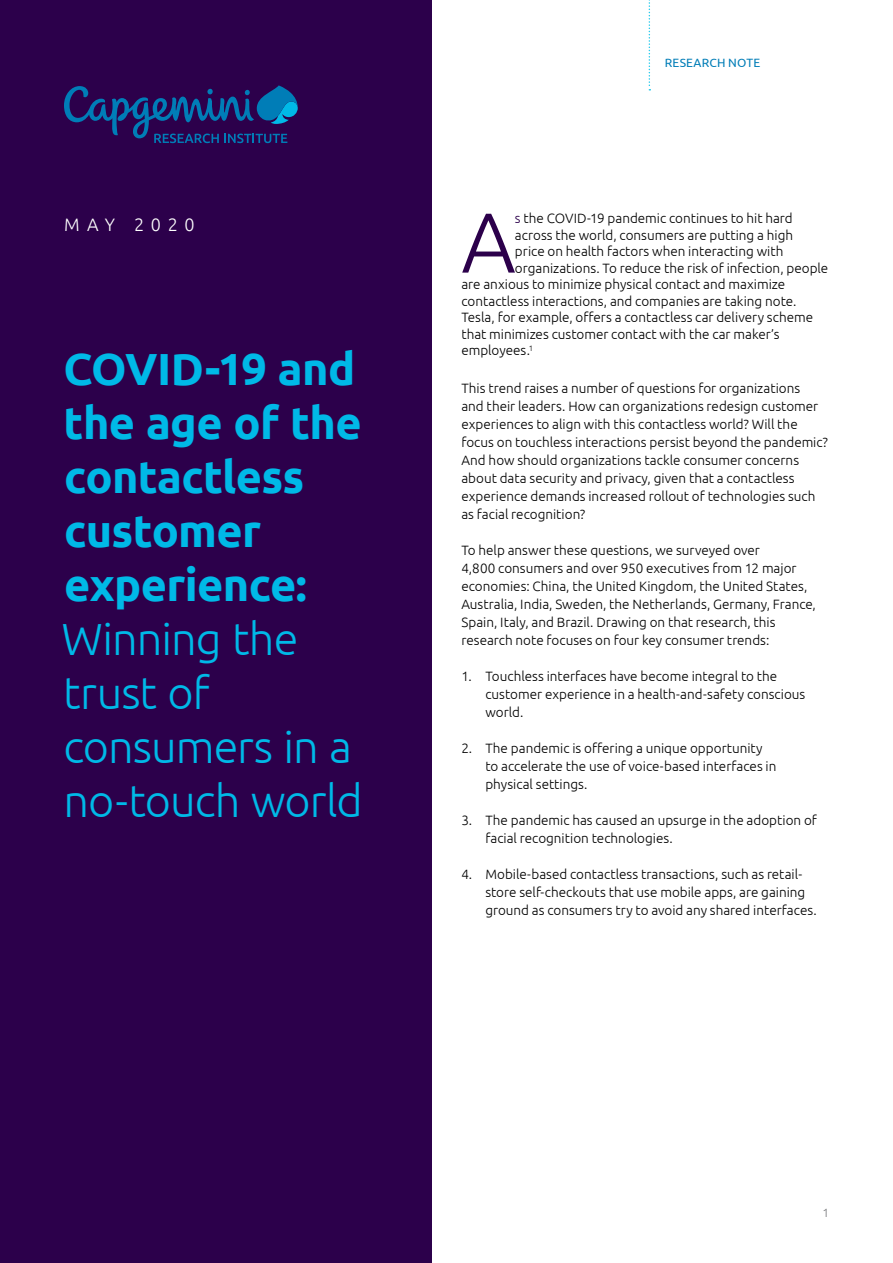
<style>
.page{position:relative;width:893px;height:1263px;background:#fff}
.page>*{position:absolute;margin:0;border:0;box-sizing:border-box;transform-origin:0 0}
.t1{font:300 84.9px "Ubuntu";color:#2c004b}
.t2{font:700 45px/54px "Ubuntu";letter-spacing:-.015em;color:#00b9e7}
.t3{font:300 45px/54px "Ubuntu";letter-spacing:-.02em;color:#00b9e7}
.t4{font:300 18px "Ubuntu";letter-spacing:.375em;color:#fff}
.t5{font:300 13.5px/18px "Ubuntu";color:#000}
.t6{font:12px "Ubuntu";letter-spacing:.015em;color:#007db7}
.t7{font:300 12px "Ubuntu";color:#77787b}
.s1{color:#2c004b}
</style>
<div class="page">
<div style="left:0;top:0;width:432px;height:1263px;background:#2c004b"></div>
<svg style="left:64px;top:85px;width:234px;height:58px"></svg>
<svg style="left:649px;top:0;width:1px;height:91px"></svg>
<h3 class="t4" style="left:64px;top:213px;width:132px">MAY 2020</h3>
<h2 class="t2" style="left:63px;top:342px;width:300px">COVID-19 and the age of the contactless customer experience:</h2>
<h2 class="t3" style="left:62px;top:611px;width:303px">Winning the trust of consumers in a no-touch world</h2>
<p class="t6" style="left:665px;top:55px;width:97px">RESEARCH NOTE</p>
<h1 class="t1" style="left:461px;top:191px;width:56px">A</h1>
<p class="t5" style="left:515px;top:209px;width:279px"><span class="s1">s</span> the COVID-19 pandemic continues to hit hard</p>
<p class="t5" style="left:515px;top:225px;width:280px">across the world, consumers are putting a high</p>
<p class="t5" style="left:515px;top:242px;width:270px">price on health factors when interacting with</p>
<p class="t5" style="left:515px;top:258px;width:315px">organizations. To reduce the risk of infection, people</p>
<p class="t5" style="left:461px;top:275px;width:325px">are anxious to minimize physical contact and maximize</p>
<p class="t5" style="left:461px;top:291px;width:337px">contactless interactions, and companies are taking note.</p>
<p class="t5" style="left:461px;top:308px;width:353px">Tesla, for example, offers a contactless car delivery scheme</p>
<p class="t5" style="left:461px;top:324px;width:320px">that minimizes customer contact with the car maker’s</p>
<p class="t5" style="left:461px;top:341px;width:73px">employees.<sup>1</sup></p>
<p class="t5" style="left:461px;top:378px;width:368px">This trend raises a number of questions for organizations<br>and their leaders. How can organizations redesign customer experiences to align with this contactless world? Will the focus on touchless interactions persist beyond the pandemic?<br>And how should organizations tackle consumer concerns about data security and privacy, given that a contactless experience demands increased rollout of technologies such as facial recognition?</p>
<p class="t5" style="left:461px;top:540px;width:356px">To help answer these questions, we surveyed over<br>4,800 consumers and over 950 executives from 12 major economies: China, the United Kingdom, the United States, Australia, India, Sweden, the Netherlands, Germany, France, Spain, Italy, and Brazil. Drawing on that research, this research note focuses on four key consumer trends:</p>
<p class="t5" style="left:485px;top:666px;width:322px;text-indent:-24px">1. Touchless interfaces have become integral to the customer experience in a health-and-safety conscious world.</p>
<p class="t5" style="left:485px;top:738px;width:293px;text-indent:-24px">2. The pandemic is offering a unique opportunity to accelerate the use of voice-based interfaces in physical settings.</p>
<p class="t5" style="left:485px;top:810px;width:333px;text-indent:-24px">3. The pandemic has caused an upsurge in the adoption of facial recognition technologies.</p>
<p class="t5" style="left:485px;top:864px;width:333px;text-indent:-24px">4. Mobile-based contactless transactions, such as retail&shy;store self-checkouts that use mobile apps, are gaining ground as consumers try to avoid any shared interfaces.</p>
<p class="t7" style="left:822px;top:1205px;width:8px">1</p>
</div>
